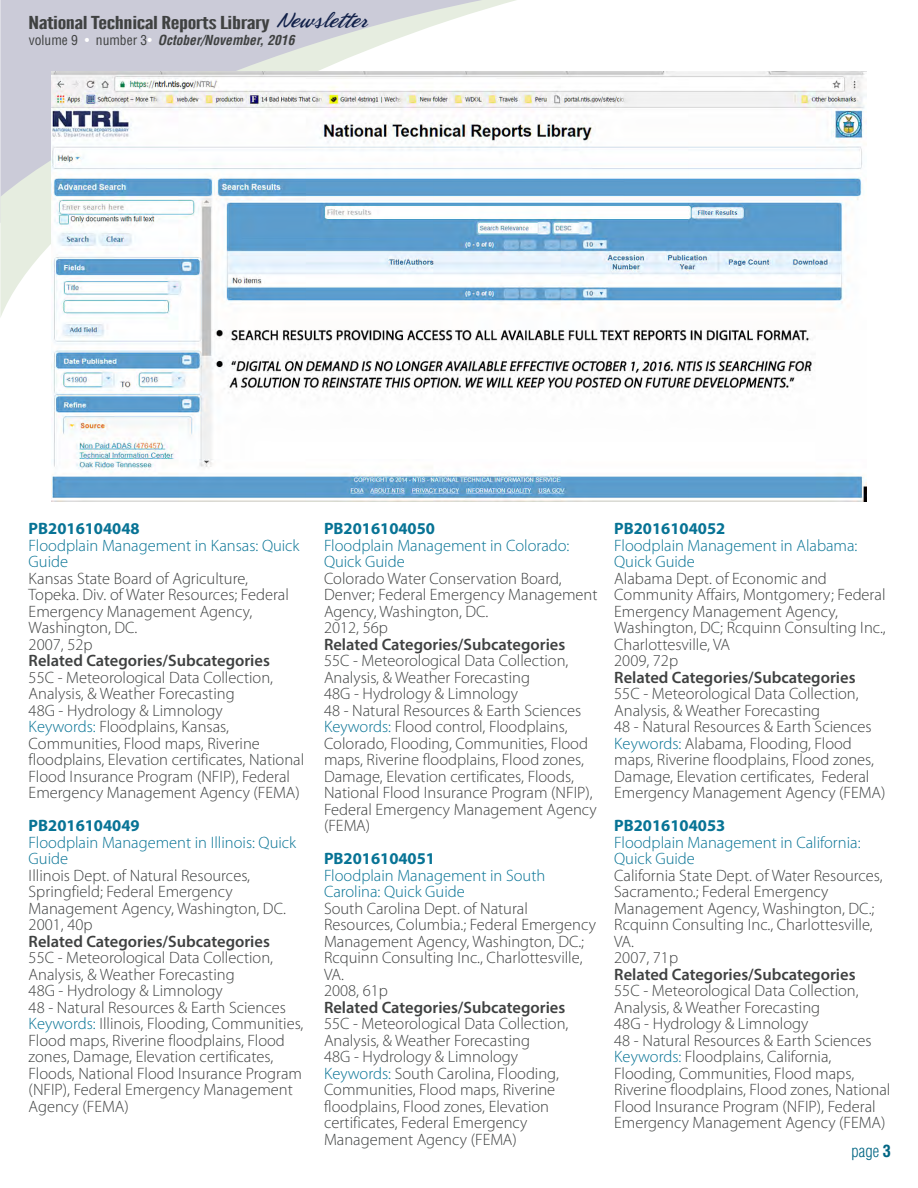
<style>
.page{position:relative;width:918px;height:1188px;background:#fff}
.page>*{position:absolute;margin:0;border:0;box-sizing:border-box;transform-origin:0 0}
.t1{font:17.85px "League Gothic";letter-spacing:-.015em;color:#3f4141;scale:1.52 1}
.t2{font:300 16.5px/16.5px "Myriad Pro";color:#3f4141}
.t3{font:300 condensed 16.5px "Helvetica";color:#006583}
.t4{font:italic 700 condensed 13.5px "Helvetica";color:#3f4141}
.s1{font-family:"Phoenix Script FLF";font-size:22.5px;color:#12214a}
.s2{font-weight:400;font-style:normal}
.s3{font-weight:400;font-style:normal;color:#fff}
.s4{font-weight:400;font-style:normal;color:#fffffe}
.s5{font-weight:700;color:#077395}
.s6{color:#077395}
.s7{font-weight:600}
.s8{font-weight:700}
</style>
<div class="page">
<svg style="left:0;top:0;width:516px;height:317px;fill:#cbcbd8"></svg>
<img style="left:52px;top:71px;width:814px;height:430px">
<p class="t1" style="left:28px;top:12px;width:225px">National Technical Reports Library <span class="s1">Newsletter</span></p>
<p class="t4" style="left:29px;top:31px;width:267px"><span class="s2">volume 9</span> <span class="s3">•</span> <span class="s2">number 3</span><span class="s4">•</span> October/November, 2016</p>
<p class="t2" style="left:29px;top:520px;width:277px"><span class="s5">PB2016104048<br></span><span class="s6">Floodplain Management in Kansas: Quick<br>Guide<br></span>Kansas State Board of Agriculture,<br>Topeka. Div. of Water Resources; Federal<br>Emergency Management Agency,<br>Washington, DC.<br>2007, 52p<br><span class="s7">Related Categories/Subcategories<br></span>55C - Meteorological Data Collection,<br>Analysis, &amp; Weather Forecasting<br>48G - Hydrology &amp; Limnology<br><span class="s6">Keywords:</span> Floodplains, Kansas,<br>Communities, Flood maps, Riverine floodplains, Elevation certificates, National<br>Flood Insurance Program (NFIP), Federal<br>Emergency Management Agency (FEMA)</p>
<p class="t2" style="left:29px;top:817px;width:276px"><span class="s5">PB2016104049<br></span><span class="s6">Floodplain Management in Illinois: Quick<br>Guide<br></span>Illinois Dept. of Natural Resources,<br>Springfield; Federal Emergency<br>Management Agency, Washington, DC.<br>2001, 40p<br><span class="s7">Related Categories/Subcategories<br></span>55C - Meteorological Data Collection,<br>Analysis, &amp; Weather Forecasting<br>48G - Hydrology &amp; Limnology<br>48 - Natural Resources &amp; Earth Sciences<br><span class="s6">Keywords:</span> Illinois, Flooding, Communities,<br>Flood maps, Riverine floodplains, Flood zones, Damage, Elevation certificates,<br>Floods, National Flood Insurance Program (NFIP), Federal Emergency Management<br>Agency (FEMA)</p>
<p class="t2" style="left:324px;top:520px;width:275px"><span class="s5">PB2016104050<br></span><span class="s6">Floodplain Management in Colorado:<br>Quick Guide<br></span>Colorado Water Conservation Board,<br>Denver; Federal Emergency Management<br>Agency, Washington, DC.<br>2012, 56p<br><span class="s7">Related Categories/Subcategories<br></span>55C - Meteorological Data Collection,<br>Analysis, &amp; Weather Forecasting<br>48G - Hydrology &amp; Limnology<br>48 - Natural Resources &amp; Earth Sciences<br><span class="s6">Keywords:</span> Flood control, Floodplains,<br>Colorado, Flooding, Communities, Flood maps, Riverine floodplains, Flood zones,<br>Damage, Elevation certificates, Floods,<br>National Flood Insurance Program (NFIP),<br>Federal Emergency Management Agency (FEMA)</p>
<p class="t2" style="left:324px;top:850px;width:274px"><span class="s5">PB2016104051<br></span><span class="s6">Floodplain Management in South<br>Carolina: Quick Guide<br></span>South Carolina Dept. of Natural<br>Resources, Columbia.; Federal Emergency<br>Management Agency, Washington, DC.;<br>Rcquinn Consulting Inc., Charlottesville,<br>VA.<br>2008, 61p<br><span class="s7">Related Categories/Subcategories<br></span>55C - Meteorological Data Collection,<br>Analysis, &amp; Weather Forecasting<br>48G - Hydrology &amp; Limnology<br><span class="s6">Keywords:</span> South Carolina, Flooding,<br>Communities, Flood maps, Riverine floodplains, Flood zones, Elevation certificates, Federal Emergency<br>Management Agency (FEMA)</p>
<p class="t2" style="left:614px;top:520px;width:273px"><span class="s5">PB2016104052<br></span><span class="s6">Floodplain Management in Alabama:<br>Quick Guide<br></span>Alabama Dept. of Economic and<br>Community Affairs, Montgomery; Federal<br>Emergency Management Agency,<br>Washington, DC; Rcquinn Consulting Inc.,<br>Charlottesville, VA<br>2009, 72p<br><span class="s7">Related Categories/Subcategories<br></span>55C - Meteorological Data Collection,<br>Analysis, &amp; Weather Forecasting<br>48 - Natural Resources &amp; Earth Sciences<br><span class="s6">Keywords:</span> Alabama, Flooding, Flood maps, Riverine floodplains, Flood zones,<br>Damage, Elevation certificates, Federal<br>Emergency Management Agency (FEMA)</p>
<p class="t2" style="left:614px;top:817px;width:278px"><span class="s5">PB2016104053<br></span><span class="s6">Floodplain Management in California:<br>Quick Guide<br></span>California State Dept. of Water Resources,<br>Sacramento.; Federal Emergency<br>Management Agency, Washington, DC.;<br>Rcquinn Consulting Inc., Charlottesville,<br>VA.<br>2007, 71p<br><span class="s7">Related Categories/Subcategories<br></span>55C - Meteorological Data Collection,<br>Analysis, &amp; Weather Forecasting<br>48G - Hydrology &amp; Limnology<br>48 - Natural Resources &amp; Earth Sciences<br><span class="s6">Keywords:</span> Floodplains, California,<br>Flooding, Communities, Flood maps,<br>Riverine floodplains, Flood zones, National<br>Flood Insurance Program (NFIP), Federal<br>Emergency Management Agency (FEMA)</p>
<p class="t3" style="left:852px;top:1141px;width:41px">page <span class="s8">3</span></p>
</div>
